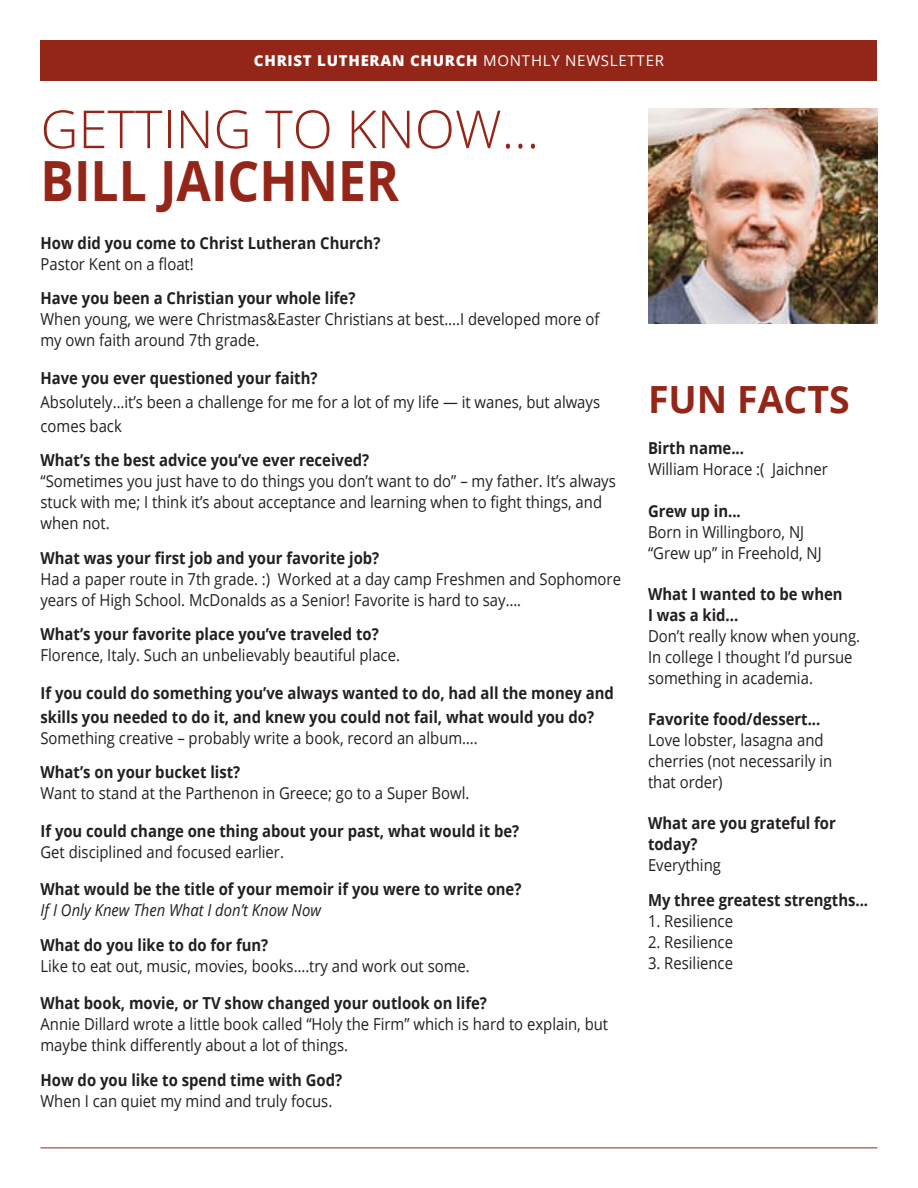
<style>
.page{position:relative;width:918px;height:1188px;background:#fff}
.page>*{position:absolute;margin:0;border:0;box-sizing:border-box;transform-origin:0 0}
.t1{font:700 55.5px "Open Sans";color:#942619;scale:.9 1}
.t2{font:300 52.5px "Open Sans";color:#942619}
.t3{font:700 37.5px "Open Sans";color:#942619}
.t4{font:16.5px/21px "Open Sans";color:#231f20;scale:.9 1}
.t5{font:700 16.5px/21px "Open Sans";color:#231f20;scale:.9 1}
.t6{font:800 15px "Open Sans";letter-spacing:.05em;color:#fff}
.s1{font-weight:400}
.s2{font-weight:700}
.s3{font-weight:400;font-style:italic}
</style>
<div class="page">
<hr style="left:40px;top:1148px;width:838px;height:1px;background:#942619">
<div style="left:40px;top:40px;width:838px;height:41px;background:#942619"></div>
<img style="left:648px;top:108px;width:230px;height:216px">
<p class="t6" style="left:254px;top:50px;width:412px">CHRIST LUTHERAN CHURCH <span class="s1">MONTHLY NEWSLETTER</span></p>
<p class="t2" style="left:40px;top:93px;width:500px">GETTING TO KNOW...</p>
<p class="t1" style="left:40px;top:141px;width:400px">BILL JAICHNER</p>
<p class="t5" style="left:40px;top:232px;width:379px">How did you come to Christ Lutheran Church?<br><span class="s1">Pastor Kent on a float!</span></p>
<p class="t4" style="left:40px;top:287px;width:622px"><span class="s2">Have you been a Christian your whole life?<br></span>When young, we were Christmas&amp;Easter Christians at best….I developed more of my own faith around 7th grade.</p>
<p class="t4" style="left:40px;top:365px;width:623px;line-height:24px"><span class="s2">Have you ever questioned your faith?<br></span>Absolutely…it’s been a challenge for me for a lot of my life — it wanes, but always comes back</p>
<p class="t4" style="left:40px;top:449px;width:641px"><span class="s2">What’s the best advice you’ve ever received?<br></span>“Sometimes you just have to do things you don’t want to do” – my father. It’s always stuck with me; I think it’s about acceptance and learning when to fight things, and when not.</p>
<p class="t4" style="left:40px;top:547px;width:647px"><span class="s2">What was your first job and your favorite job?<br></span>Had a paper route in 7th grade. :) Worked at a day camp Freshmen and Sophomore years of High School. McDonalds as a Senior! Favorite is hard to say….</p>
<p class="t4" style="left:40px;top:623px;width:401px"><span class="s2">What’s your favorite place you’ve traveled to?<br></span>Florence, Italy. Such an unbelievably beautiful place.</p>
<p class="t5" style="left:40px;top:680px;width:639px;line-height:24px">If you could do something you’ve always wanted to do, had all the money and skills you needed to do it, and knew you could not fail, what would you do?</p>
<p class="t4" style="left:40px;top:727px;width:488px">Something creative – probably write a book, record an album….</p>
<p class="t4" style="left:40px;top:761px;width:478px"><span class="s2">What’s on your bucket list?<br></span>Want to stand at the Parthenon in Greece; go to a Super Bowl.</p>
<p class="t5" style="left:40px;top:820px;width:534px">If you could change one thing about your past, what would it be?<br><span class="s1">Get disciplined and focused earlier.</span></p>
<p class="t5" style="left:40px;top:878px;width:536px">What would be the title of your memoir if you were to write one?<br><span class="s3">If I Only Knew Then What I don’t Know Now</span></p>
<p class="t4" style="left:40px;top:934px;width:479px"><span class="s2">What do you like to do for fun?<br></span>Like to eat out, music, movies, books….try and work out some.</p>
<p class="t4" style="left:40px;top:992px;width:632px"><span class="s2">What book, movie, or TV show changed your outlook on life?<br></span>Annie Dillard wrote a little book called “Holy the Firm” which is hard to explain, but maybe think differently about a lot of things.</p>
<p class="t4" style="left:40px;top:1069px;width:337px"><span class="s2">How do you like to spend time with God?<br></span>When I can quiet my mind and truly focus.</p>
<p class="t3" style="left:648px;top:373px;width:203px">FUN FACTS</p>
<p class="t4" style="left:648px;top:438px;width:201px"><span class="s2">Birth name...<br></span>William Horace :( Jaichner</p>
<p class="t4" style="left:648px;top:500px;width:195px"><span class="s2">Grew up in...<br></span>Born in Willingboro, NJ “Grew up” in Freehold, NJ</p>
<p class="t4" style="left:648px;top:583px;width:237px"><span class="s2">What I wanted to be when<br>I was a kid...<br></span>Don’t really know when young.<br>In college I thought I’d pursue something in academia.</p>
<p class="t4" style="left:648px;top:708px;width:206px"><span class="s2">Favorite food/dessert...<br></span>Love lobster, lasagna and cherries (not necessarily in that order)</p>
<p class="t5" style="left:648px;top:813px;width:210px">What are you grateful for today?<br><span class="s1">Everything</span></p>
<p class="t5" style="left:648px;top:889px;width:246px">My three greatest strengths...</p>
<p class="t4" style="left:648px;top:910px;width:96px">1. Resilience</p>
<p class="t4" style="left:648px;top:931px;width:96px">2. Resilience</p>
<p class="t4" style="left:648px;top:952px;width:96px">3. Resilience</p>
</div>
